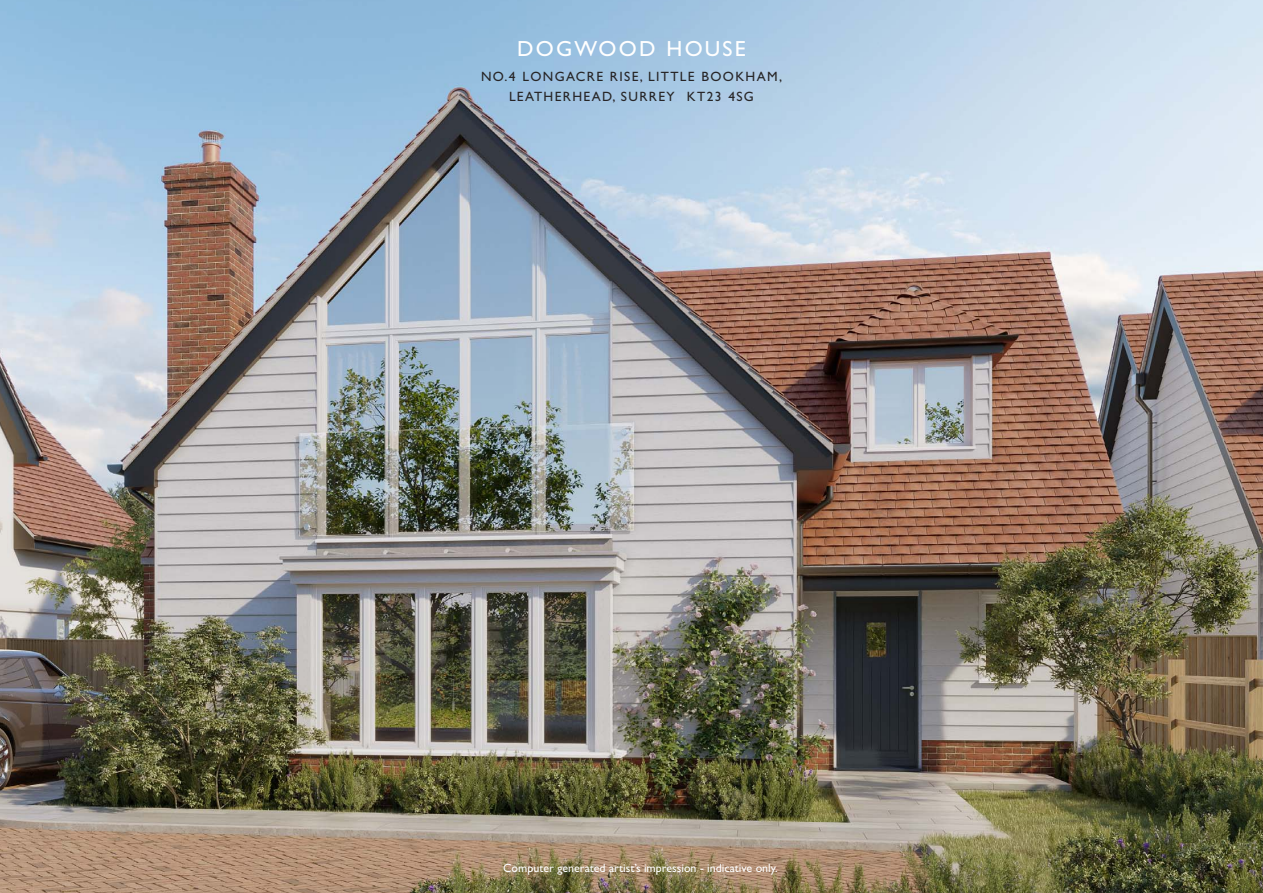
<style>
.page{position:relative;width:1263px;height:893px;background:#fff}
.page>*{position:absolute;margin:0;border:0;box-sizing:border-box;transform-origin:0 0}
.t1{font:21.9px "Gill Sans";letter-spacing:.1em;color:#fff}
.t2{font:13.5px/19.5px "Gill Sans";letter-spacing:.1em;color:#272526;text-align:center}
.t3{font:12px "Gill Sans";color:#fff}
</style>
<div class="page">
<img style="left:0;top:0;width:1263px;height:893px">
<h1 class="t1" style="left:517px;top:41px;width:230px">DOGWOOD HOUSE</h1>
<p class="t2" style="left:481px;top:68px;width:302px">NO.4 LONGACRE RISE, LITTLE BOOKHAM,<br>LEATHERHEAD, SURREY KT23 4SG</p>
<p class="t3" style="left:503px;top:864px;width:276px">Computer generated artist’s impression - indicative only.</p>
</div>
